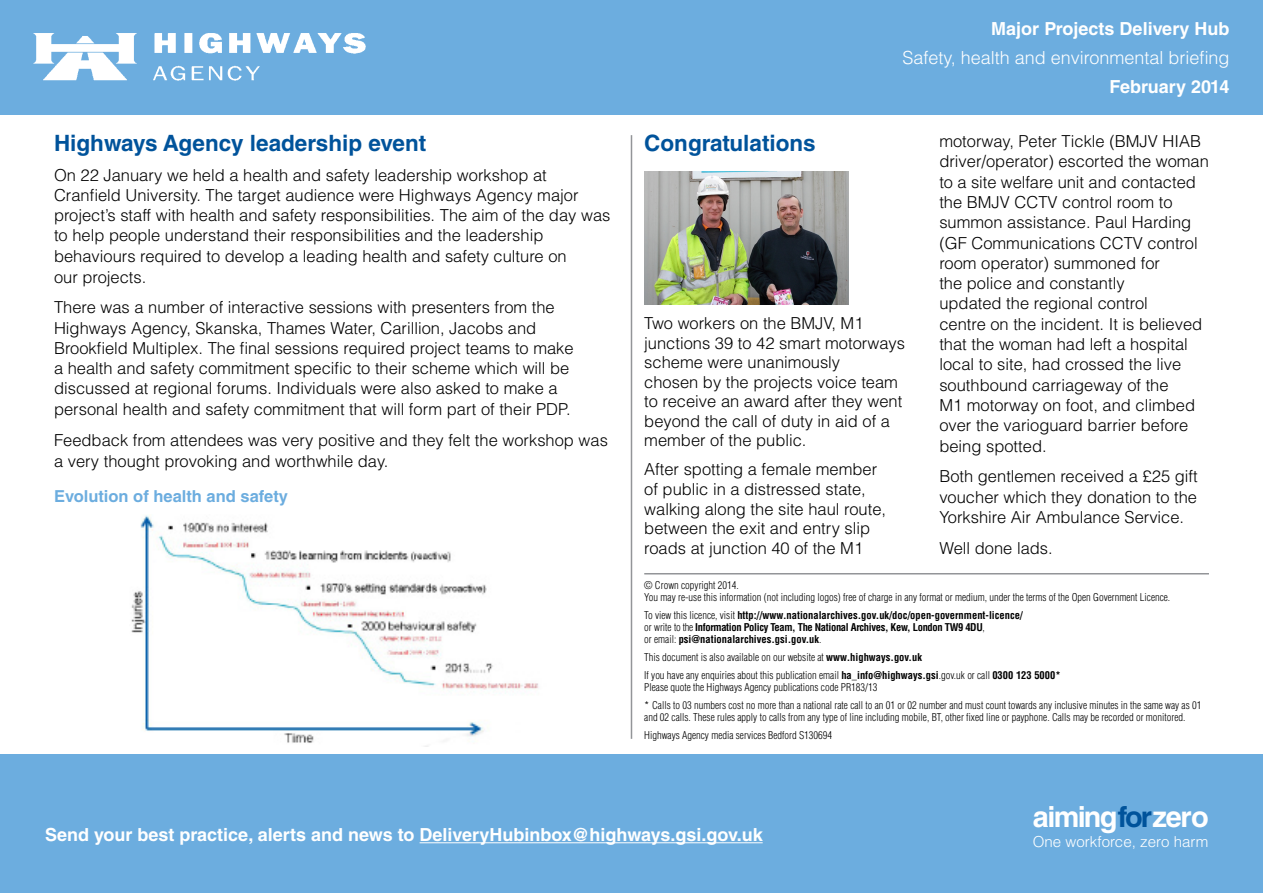
<style>
.page{position:relative;width:1263px;height:893px;background:#fff}
.page>*{position:absolute;margin:0;border:0;box-sizing:border-box;transform-origin:0 0}
.t1{font:700 28.8px "Helvetica LT Std";letter-spacing:-.055em;color:#fff}
.t2{font:700 22.5px "Helvetica LT Std";color:#00539b}
.t3{font:700 18px "Helvetica LT Std";color:#fff}
.t4{font:300 18px "Helvetica LT Std";color:#fff}
.t5{font:300 16.5px/20.2px "Helvetica LT Std";color:#000}
.t6{font:700 16.5px "Helvetica LT Std";color:#6caddf}
.t7{font:300 15.15px "Helvetica LT Std";color:#fff}
.t8{font:300 condensed 10.5px/12px "Helvetica LT Std";color:#000}
.t9{font:700 condensed 10.5px "Helvetica LT Std";color:#000}
.t10{font:700 condensed 10.5px "Helvetica LT Std";letter-spacing:-.03em;color:#000}
.s1{font-weight:300}
.s2{font-weight:700}
.s3{font-weight:400}
.s4{color:#00539b}
</style>
<div class="page">
<div style="left:0;top:0;width:1263px;height:115px;background:#6caddf"></div>
<img style="left:33px;top:33px;width:333px;height:48px">
<div style="left:0;top:754px;width:1263px;height:139px;background:#6caddf"></div>
<hr style="left:420px;top:842px;width:343px;height:1px;background:#fff">
<hr style="left:644px;top:573px;width:565px;height:1px;background:#939598">
<hr style="left:631px;top:135px;width:1px;height:604px;background:#939598">
<img style="left:131px;top:515px;width:408px;height:228px">
<img style="left:644px;top:172px;width:204px;height:132px">
<p class="t2" style="left:54px;top:130px;width:374px">Highways Agency leadership event</p>
<p class="t5" style="left:54px;top:164px;width:558px">On 22 January we held a health and safety leadership workshop at Cranfield University. The target audience were Highways Agency major project’s staff with health and safety responsibilities. The aim of the day was to help people understand their responsibilities and the leadership behaviours required to develop a leading health and safety culture on<br>our projects.</p>
<p class="t5" style="left:54px;top:297px;width:521px">There was a number of interactive sessions with presenters from the Highways Agency, Skanska, Thames Water, Carillion, Jacobs and Brookfield Multiplex. The final sessions required project teams to make a health and safety commitment specific to their scheme which will be discussed at regional forums. Individuals were also asked to make a personal health and safety commitment that will form part of their PDP.</p>
<p class="t5" style="left:54px;top:429px;width:555px;line-height:21px">Feedback from attendees was very positive and they felt the workshop was a very thought provoking and worthwhile day.</p>
<p class="t6" style="left:54px;top:486px;width:236px">Evolution of health and safety</p>
<p class="t3" style="left:991px;top:17px;width:240px">Major Projects Delivery Hub</p>
<p class="t4" style="left:902px;top:46px;width:329px">Safety, health and environmental briefing</p>
<p class="t3" style="left:1109px;top:76px;width:121px">February 2014</p>
<p class="t2" style="left:644px;top:130px;width:173px">Congratulations</p>
<p class="t5" style="left:644px;top:313px;width:221px">Two workers on the BMJV, M1</p>
<p class="t5" style="left:644px;top:333px;width:262px;line-height:19.5px">junctions 39 to 42 smart motorways scheme were unanimously<br>chosen by the projects voice team to receive an award after they went beyond the call of duty in aid of a member of the public.</p>
<p class="t5" style="left:644px;top:460px;width:243px;line-height:19.5px">After spotting a female member of public in a distressed state, walking along the site haul route, between the exit and entry slip roads at junction 40 of the M1</p>
<p class="t5" style="left:939px;top:131px;width:271px">motorway, Peter Tickle (BMJV HIAB driver/operator) escorted the woman to a site welfare unit and contacted the BMJV CCTV control room to summon assistance. Paul Harding (GF Communications CCTV control room operator) summoned for<br>the police and constantly<br>updated the regional control<br>centre on the incident. It is believed that the woman had left a hospital local to site, had crossed the live southbound carriageway of the<br>M1 motorway on foot, and climbed over the varioguard barrier before being spotted.</p>
<p class="t5" style="left:939px;top:466px;width:260px;text-align:justify">Both gentlemen received a £25 gift voucher which they donation to the Yorkshire Air Ambulance Service.</p>
<p class="t5" style="left:939px;top:538px;width:115px">Well done lads.</p>
<p class="t8" style="left:644px;top:579px;width:96px">© Crown copyright 2014.</p>
<p class="t8" style="left:644px;top:591px;width:527px">You may re-use this information (not including logos) free of charge in any format or medium, under the terms of the Open Government Licence.</p>
<p class="t9" style="left:644px;top:608px;width:380px"><span class="s1">To view this licence, visit</span> http://www.nationalarchives.gov.uk/doc/open-government-licence/</p>
<p class="t10" style="left:644px;top:620px;width:342px"><span class="s1">or write to the</span> Information Policy Team, The National Archives, Kew, London TW9 4DU<span class="s1">,</span></p>
<p class="t9" style="left:644px;top:632px;width:179px"><span class="s1">or email:</span> psi@nationalarchives.gsi.gov.uk<span class="s1">.</span></p>
<p class="t8" style="left:644px;top:651px;width:279px">This document is also available on our website at <span class="s2">www.highways.gov.uk</span></p>
<p class="t8" style="left:644px;top:669px;width:418px">If you have any enquiries about this publication email <span class="s2">ha_info@highways.gsi</span>.gov.uk or call <span class="s2">0300 123 5000*<br></span>Please quote the Highways Agency publications code PR183/13</p>
<p class="t8" style="left:644px;top:699px;width:559px"><span class="s3">*</span> Calls to 03 numbers cost no more than a national rate call to an 01 or 02 number and must count towards any inclusive minutes in the same way as 01 and 02 calls. These rules apply to calls from any type of line including mobile, BT, other fixed line or payphone. Calls may be recorded or monitored.</p>
<p class="t8" style="left:644px;top:729px;width:189px">Highways Agency media services Bedford S130694</p>
<p class="t3" style="left:45px;top:824px;width:719px">Send your best practice, alerts and news to DeliveryHubinbox@highways.gsi.gov.uk</p>
<p class="t1" style="left:1033px;top:800px;width:178px">aiming<span class="s4">for</span>zero</p>
<p class="t7" style="left:1033px;top:832px;width:177px">One workforce, zero harm</p>
</div>
